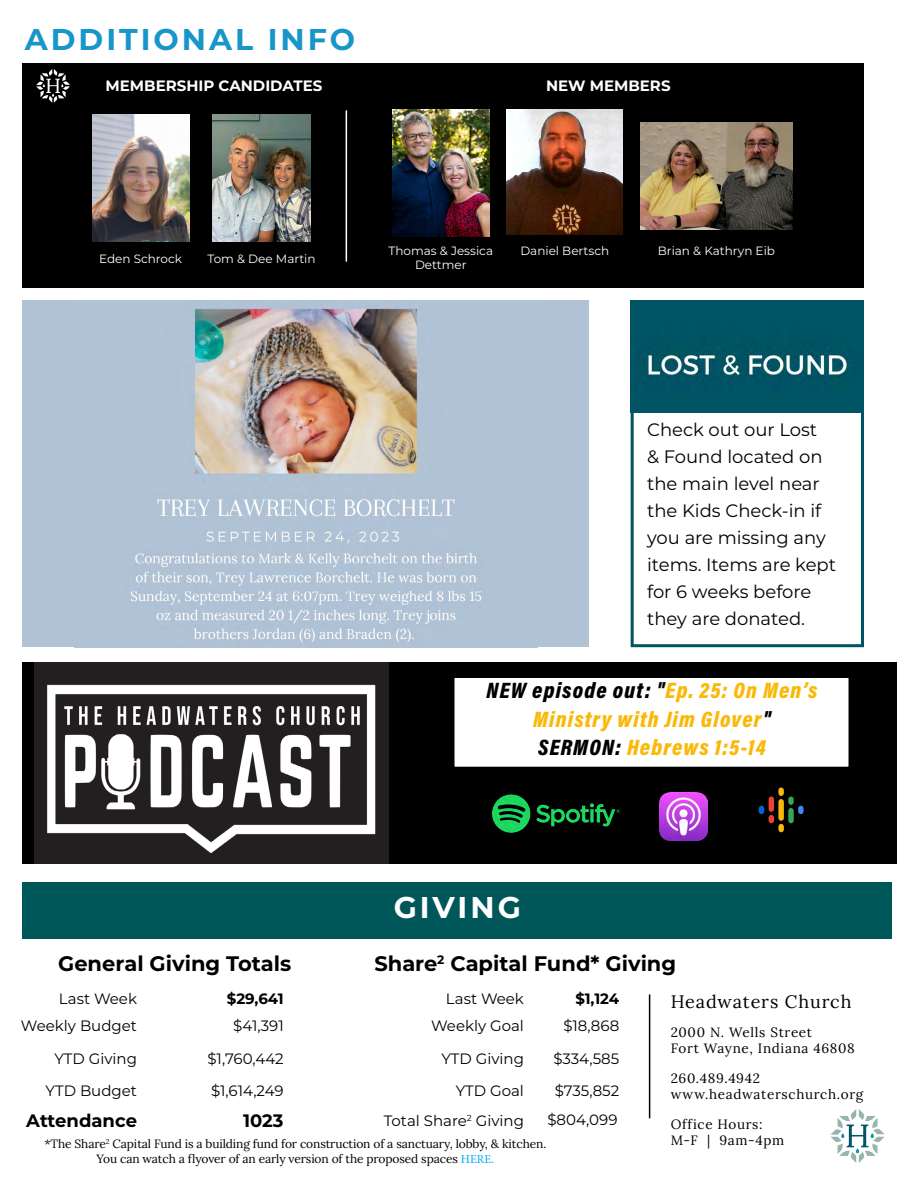
<style>
.page{position:relative;width:918px;height:1188px;background:#fff}
.page>*{position:absolute;margin:0;border:0;box-sizing:border-box;transform-origin:0 0}
.t1{font:700 30px "Montserrat";letter-spacing:.1em;color:#1895c9}
.t2{font:700 30px "Montserrat";letter-spacing:.1em;color:#fff}
.t3{font:22.5px/28.5px "Acumin Variable Concept";letter-spacing:.05em;color:#fab908;text-align:center}
.t4{font:700 21px "Montserrat";color:#000}
.t5{font:18px/27px "Montserrat";color:#000}
.t6{font:18px "Lora";letter-spacing:.05em;color:#000}
.t7{font:700 18px "Montserrat";color:#000}
.t8{font:15px "Montserrat";color:#000}
.t9{font:700 15px "Montserrat";color:#fff}
.t10{font:700 15px "Montserrat";color:#000}
.t11{font:13.5px/16.2px "Lora";letter-spacing:.05em;color:#000}
.t12{font:12px/15px "Lora";letter-spacing:-.01em;color:#000;text-align:center}
.t13{font:12px/14.4px "Montserrat";color:#fff;text-align:center}
.s1{color:#fff}
.s2{color:#000}
.s3{font-family:"Minion Pro";color:#00aeef}
.s4{color:#00aeef}
</style>
<div class="page">
<div style="left:407px;top:663px;width:490px;height:201px;background:#000"></div>
<hr style="left:649px;top:994px;width:1px;height:124px;background:#000">
<svg style="left:831px;top:1109px;width:53px;height:54px"></svg>
<div style="left:22px;top:882px;width:870px;height:56px;background:#00575a"></div>
<div style="left:22px;top:663px;width:385px;height:201px;background:#000"></div>
<img style="left:34px;top:663px;width:355px;height:201px">
<div style="left:450px;top:673px;width:403px;height:98px;background:#fff"></div>
<div style="left:446px;top:669px;width:412px;height:107px;border:9px solid #000"></div>
<img style="left:659px;top:792px;width:49px;height:49px">
<svg style="left:759px;top:808px;width:5px;height:3px"></svg>
<svg style="left:798px;top:808px;width:6px;height:3px"></svg>
<div style="left:769px;top:799px;width:5px;height:10px;background:#ea4335"></div>
<svg style="left:769px;top:818px;width:5px;height:3px"></svg>
<div style="left:788px;top:811px;width:6px;height:10px;background:#34a853"></div>
<svg style="left:788px;top:799px;width:6px;height:3px"></svg>
<div style="left:778px;top:802px;width:6px;height:16px;background:#fab908"></div>
<svg style="left:778px;top:790px;width:6px;height:3px"></svg>
<svg style="left:778px;top:827px;width:6px;height:3px"></svg>
<img style="left:492px;top:794px;width:128px;height:39px">
<div style="left:22px;top:63px;width:842px;height:225px;background:#000"></div>
<svg style="left:36px;top:69px;width:34px;height:34px"></svg>
<img style="left:392px;top:110px;width:97px;height:126px">
<img style="left:507px;top:110px;width:116px;height:124px">
<img style="left:640px;top:123px;width:153px;height:106px">
<hr style="left:346px;top:110px;width:1px;height:152px;background:#fff">
<img style="left:92px;top:115px;width:97px;height:126px">
<img style="left:631px;top:300px;width:233px;height:110px">
<div style="left:631px;top:410px;width:233px;height:237px;border:3px solid #015463"></div>
<div style="left:22px;top:300px;width:567px;height:347px;background:#b1c2d4"></div>
<img style="left:131px;top:308px;width:351px;height:335px">
<img style="left:213px;top:115px;width:97px;height:126px">
<h1 class="t1" style="left:25px;top:18px;width:357px">ADDITIONAL INFO<span class="s1">P</span></h1>
<p class="t9" style="left:105px;top:75px;width:218px">MEMBERSHIP CANDIDATES</p>
<p class="t9" style="left:546px;top:75px;width:126px">NEW MEMBERS</p>
<p class="t13" style="left:99px;top:251px;width:84px">Eden Schrock</p>
<p class="t13" style="left:208px;top:251px;width:110px">Tom &amp; Dee Martin</p>
<p class="t13" style="left:389px;top:243px;width:106px">Thomas &amp; Jessica<br>Dettmer</p>
<p class="t13" style="left:520px;top:243px;width:90px">Daniel Bertsch</p>
<p class="t13" style="left:658px;top:243px;width:119px">Brian &amp; Kathryn Eib</p>
<p class="t5" style="left:647px;top:416px;width:191px">Check out our Lost<br>&amp; Found located on the main level near the Kids Check-in if you are missing any items. Items are kept for 6 weeks before they are donated.</p>
<h2 class="t3" style="left:486px;top:675px;width:332px"><span class="s2">NEW episode out: "</span>Ep. 25: On Men’s<br>Ministry with Jim Glover<span class="s2">"<br>SERMON:</span> Hebrews 1:5-14</h2>
<h1 class="t2" style="left:394px;top:886px;width:128px">GIVING</h1>
<h3 class="t4" style="left:58px;top:948px;width:235px">General Giving Totals</h3>
<h3 class="t4" style="left:374px;top:948px;width:303px">Share<sup>2</sup> Capital Fund* Giving</h3>
<p class="t8" style="left:59px;top:988px;width:80px">Last Week</p>
<p class="t10" style="left:227px;top:987px;width:58px">$29,641</p>
<p class="t8" style="left:446px;top:988px;width:80px">Last Week</p>
<p class="t10" style="left:575px;top:987px;width:45px">$1,124</p>
<p class="t8" style="left:21px;top:1016px;width:118px">Weekly Budget</p>
<p class="t8" style="left:233px;top:1016px;width:52px">$41,391</p>
<p class="t8" style="left:431px;top:1016px;width:94px">Weekly Goal</p>
<p class="t8" style="left:563px;top:1016px;width:57px">$18,868</p>
<p class="t8" style="left:54px;top:1048px;width:84px">YTD Giving</p>
<p class="t8" style="left:208px;top:1048px;width:78px">$1,760,442</p>
<p class="t8" style="left:441px;top:1048px;width:84px">YTD Giving</p>
<p class="t8" style="left:553px;top:1048px;width:67px">$334,585</p>
<p class="t8" style="left:46px;top:1081px;width:93px">YTD Budget</p>
<p class="t8" style="left:211px;top:1081px;width:74px">$1,614,249</p>
<p class="t8" style="left:456px;top:1081px;width:70px">YTD Goal</p>
<p class="t8" style="left:555px;top:1081px;width:66px">$735,852</p>
<p class="t7" style="left:26px;top:1108px;width:112px">Attendance</p>
<p class="t7" style="left:243px;top:1108px;width:42px">1023</p>
<p class="t8" style="left:384px;top:1110px;width:142px">Total Share<sup>2</sup> Giving</p>
<p class="t12" style="left:44px;top:1135px;width:503px">*The Share<sup>2</sup> Capital Fund is a building fund for construction of a sanctuary, lobby, &amp; kitchen.<br>You can watch a flyover of an early version of the proposed spaces <span class="s3">HERE</span><span class="s4">.</span></p>
<p class="t6" style="left:671px;top:987px;width:182px">Headwaters Church</p>
<p class="t11" style="left:671px;top:1023px;width:186px">2000 N. Wells Street<br>Fort Wayne, Indiana 46808</p>
<p class="t11" style="left:671px;top:1069px;width:194px">260.489.4942 www.headwaterschurch.org</p>
<p class="t11" style="left:671px;top:1115px;width:115px">Office Hours:<br>M-F | 9am-4pm</p>
<p class="t8" style="left:547px;top:1110px;width:72px">$804,099</p>
</div>
